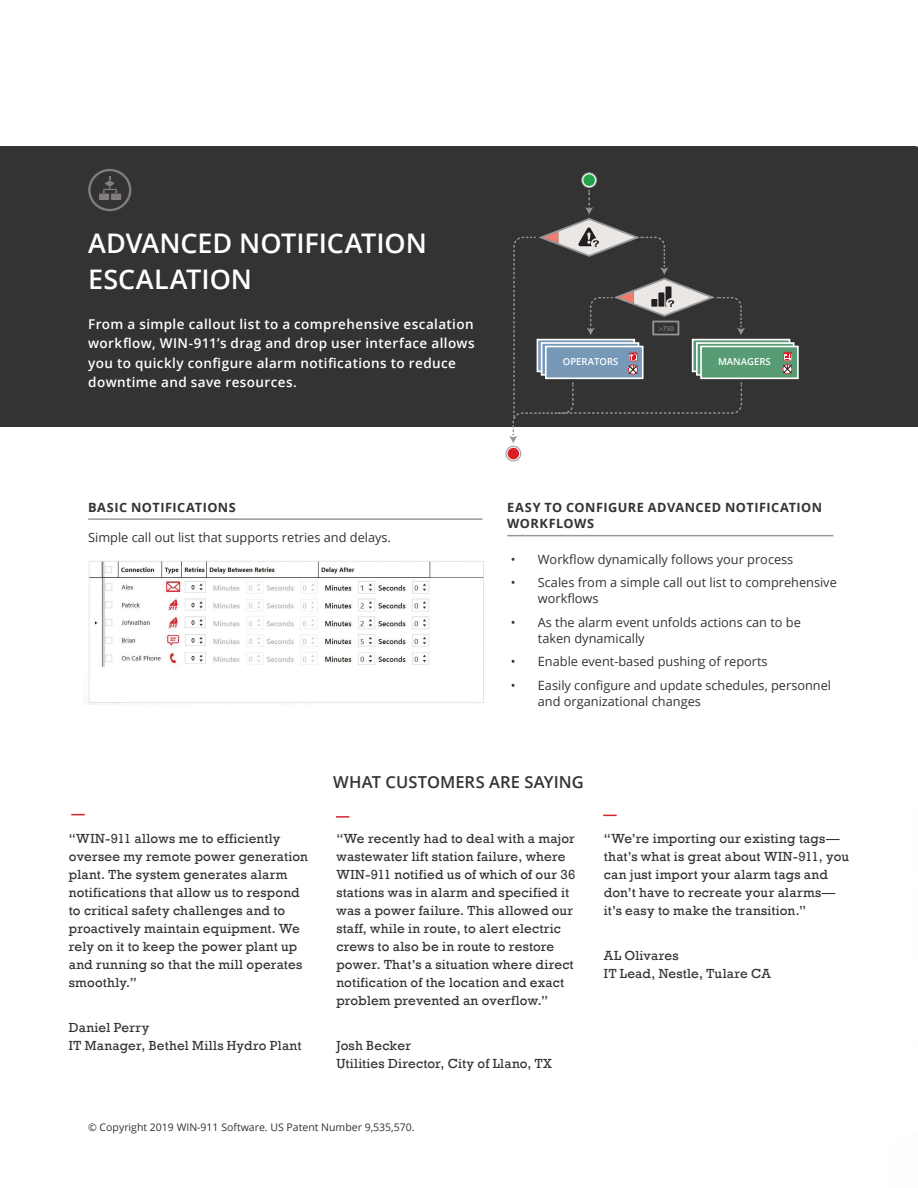
<style>
.page{position:relative;width:918px;height:1188px;background:#fff}
.page>*{position:absolute;margin:0;border:0;box-sizing:border-box;transform-origin:0 0}
.t1{font:600 27px/36px "Open Sans";letter-spacing:-.005em;color:#fff}
.t2{font:600 16.5px "Open Sans";letter-spacing:.005em;color:#323332}
.t3{font:13.5px/18px "Rockwell";letter-spacing:.015em;color:#323332}
.t4{font:600 13.5px/19.5px "Open Sans";letter-spacing:.03em;color:#fff}
.t5{font:12.75px/16.5px "Open Sans";color:#323332}
.t6{font:700 12.75px/16.5px "Open Sans";letter-spacing:.035em;color:#323332}
.t7{font:10.5px "Open Sans";color:#323332}
.t8{font:600 9.6px "Open Sans";color:#fff}
.t9{font:7.2px "Myriad Pro";color:#939598}
</style>
<div class="page">
<div style="left:0;top:147px;width:918px;height:280px;background:#323332"></div>
<svg style="left:88px;top:169px;width:43px;height:42px"></svg>
<hr style="left:88px;top:518px;width:394px;height:2px;background:#989999">
<hr style="left:507px;top:535px;width:326px;height:1px;background:#989999">
<svg style="left:506px;top:446px;width:15px;height:15px"></svg>
<div style="left:506px;top:446px;width:15px;height:15px;border:1px solid #939598;border-radius:50%"></div>
<div style="left:508px;top:448px;width:11px;height:11px;background:#d91f26;border-radius:50%"></div>
<svg style="left:745px;top:339px;width:45px;height:3px"></svg>
<div style="left:696px;top:342px;width:99px;height:34px;background:#8dbca1;border:2px solid #fff"></div>
<div style="left:700px;top:346px;width:99px;height:33px;background:#579c74;border:2px solid #fff"></div>
<svg style="left:782px;top:351px;width:10px;height:23px"></svg>
<svg style="left:582px;top:173px;width:15px;height:15px"></svg>
<div style="left:581px;top:172px;width:16px;height:16px;border:1px solid #939598;border-radius:50%"></div>
<div style="left:583px;top:174px;width:12px;height:12px;background:#21a34a;border-radius:50%"></div>
<svg style="left:509px;top:190px;width:236px;height:253px"></svg>
<img style="left:88px;top:561px;width:396px;height:143px">
<svg style="left:71px;top:814px;width:14px;height:1px"></svg>
<svg style="left:336px;top:816px;width:13px;height:2px"></svg>
<svg style="left:603px;top:815px;width:14px;height:1px"></svg>
<h1 class="t1" style="left:88px;top:225px;width:340px">ADVANCED NOTIFICATION<br>ESCALATION</h1>
<p class="t4" style="left:88px;top:314px;width:388px">From a simple callout list to a comprehensive escalation workflow, WIN-911’s drag and drop user interface allows you to quickly configure alarm notifications to reduce downtime and save resources.</p>
<p class="t9" style="left:659px;top:324px;width:17px">&gt;750</p>
<p class="t8" style="left:563px;top:355px;width:57px">OPERATORS</p>
<p class="t8" style="left:718px;top:355px;width:54px">MANAGERS</p>
<p class="t6" style="left:88px;top:498px;width:149px">BASIC NOTIFICATIONS</p>
<p class="t5" style="left:88px;top:528px;width:304px">Simple call out list that supports retries and delays.</p>
<p class="t6" style="left:507px;top:498px;width:317px">EASY TO CONFIGURE ADVANCED NOTIFICATION<br>WORKFLOWS</p>
<p class="t5" style="left:511px;top:550px;width:284px">• Workflow dynamically follows your process</p>
<p class="t5" style="left:538px;top:574px;width:301px;text-indent:-27px">• Scales from a simple call out list to comprehensive workflows</p>
<p class="t5" style="left:538px;top:613px;width:265px;text-indent:-27px">• As the alarm event unfolds actions can to be taken dynamically</p>
<p class="t5" style="left:511px;top:653px;width:258px">• Enable event-based pushing of reports</p>
<p class="t5" style="left:538px;top:676px;width:295px;text-indent:-27px">• Easily configure and update schedules, personnel and organizational changes</p>
<p class="t3" style="left:69px;top:830px;width:241px">“WIN-911 allows me to efficiently oversee my remote power generation plant. The system generates alarm notifications that allow us to respond to critical safety challenges and to proactively maintain equipment. We rely on it to keep the power plant up and running so that the mill operates smoothly.”</p>
<p class="t3" style="left:69px;top:1018px;width:234px">Daniel Perry<br>IT Manager, Bethel Mills Hydro Plant</p>
<p class="t2" style="left:333px;top:771px;width:252px">WHAT CUSTOMERS ARE SAYING</p>
<p class="t3" style="left:336px;top:829px;width:241px">“We recently had to deal with a major wastewater lift station failure, where WIN-911 notified us of which of our 36 stations was in alarm and specified it was a power failure. This allowed our staff, while in route, to alert electric crews to also be in route to restore power. That’s a situation where direct notification of the location and exact problem prevented an overflow.”</p>
<p class="t3" style="left:336px;top:1036px;width:217px">Josh Becker<br>Utilities Director, City of Llano, TX</p>
<p class="t7" style="left:88px;top:1120px;width:328px">© Copyright 2019 WIN-911 Software. US Patent Number 9,535,570.</p>
<p class="t3" style="left:604px;top:829px;width:247px">“We’re importing our existing tags— that’s what is great about WIN-911, you can just import your alarm tags and don’t have to recreate your alarms— it’s easy to make the transition.”</p>
<p class="t3" style="left:604px;top:946px;width:169px">AL Olivares<br>IT Lead, Nestle, Tulare CA</p>
</div>
